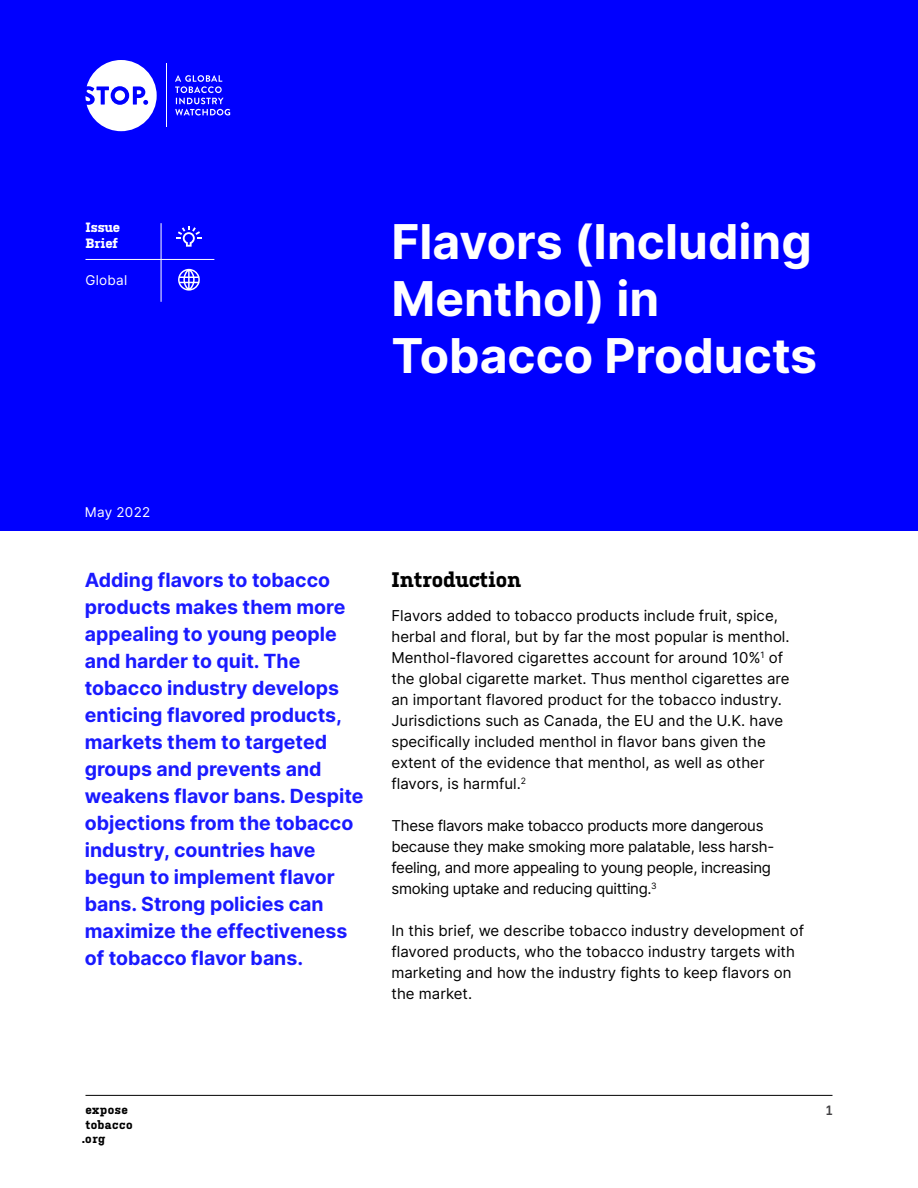
<style>
.page{position:relative;width:918px;height:1188px;background:#fff}
.page>*{position:absolute;margin:0;border:0;box-sizing:border-box;transform-origin:0 0}
.t1{font:700 48px/57px "Inter";color:#fff}
.t2{font:700 21px "Kulturista";color:#000}
.t3{font:700 19.5px/27px "Inter";color:#1a1aff}
.t4{font:15px/21px "Inter";color:#000}
.t5{font:15px/21px "Inter";letter-spacing:-.02em;color:#000}
.t6{font:13.5px "Inter";letter-spacing:.02em;color:#fff}
.t7{font:700 13.5px/16.5px "Kulturista";color:#fff}
.t8{font:600 13.5px "Kulturista";color:#414042}
.t9{font:700 12px/13.8px "Kulturista";letter-spacing:.04em;color:#000}
</style>
<div class="page">
<hr style="left:86px;top:1095px;width:746px;height:1px;background:#000">
<div style="left:0;top:0;width:918px;height:530px;background:#00f"></div>
<hr style="left:161px;top:223px;width:1px;height:79px;background:#fff">
<hr style="left:86px;top:259px;width:128px;height:1px;background:#fff">
<svg style="left:86px;top:60px;width:71px;height:71px"></svg>
<div style="left:115px;top:90px;width:10px;height:11px;background:#fff;border-radius:50%"></div>
<hr style="left:166px;top:64px;width:1px;height:63px;background:#fff">
<svg style="left:175px;top:75px;width:55px;height:41px"></svg>
<svg style="left:178px;top:269px;width:22px;height:22px"></svg>
<svg style="left:176px;top:226px;width:25px;height:21px"></svg>
<p class="t7" style="left:86px;top:217px;width:36px">Issue<br>Brief</p>
<p class="t6" style="left:86px;top:270px;width:43px">Global</p>
<p class="t6" style="left:85px;top:503px;width:67px">May 2022</p>
<h1 class="t1" style="left:392px;top:212px;width:427px">Flavors (Including<br>Menthol) in<br>Tobacco Products</h1>
<p class="t3" style="left:85px;top:566px;width:280px">Adding flavors to tobacco products makes them more appealing to young people and harder to quit. The tobacco industry develops enticing flavored products, markets them to targeted groups and prevents and weakens flavor bans. Despite objections from the tobacco industry, countries have begun to implement flavor bans. Strong policies can maximize the effectiveness of tobacco flavor bans.</p>
<h2 class="t2" style="left:392px;top:564px;width:131px">Introduction</h2>
<p class="t4" style="left:392px;top:605px;width:400px">Flavors added to tobacco products include fruit, spice, herbal and floral, but by far the most popular is menthol.<br>Menthol-flavored cigarettes account for around 10%<sup>1</sup> of the global cigarette market. Thus menthol cigarettes are an important flavored product for the tobacco industry.<br>Jurisdictions such as Canada, the EU and the U.K. have specifically included menthol in flavor bans given the extent of the evidence that menthol, as well as other flavors, is harmful.<sup>2</sup></p>
<p class="t5" style="left:392px;top:815px;width:384px">These flavors make tobacco products more dangerous because they make smoking more palatable, less harsh&shy;feeling, and more appealing to young people, increasing smoking uptake and reducing quitting.<sup>3</sup></p>
<p class="t4" style="left:392px;top:920px;width:414px">In this brief, we describe tobacco industry development of flavored products, who the tobacco industry targets with marketing and how the industry fights to keep flavors on the market.</p>
<p class="t9" style="left:86px;top:1102px;width:44px">expose</p>
<p class="t8" style="left:826px;top:1101px;width:8px">1</p>
<p class="t9" style="left:82px;top:1117px;width:52px;text-indent:4px">tobacco .org</p>
</div>
